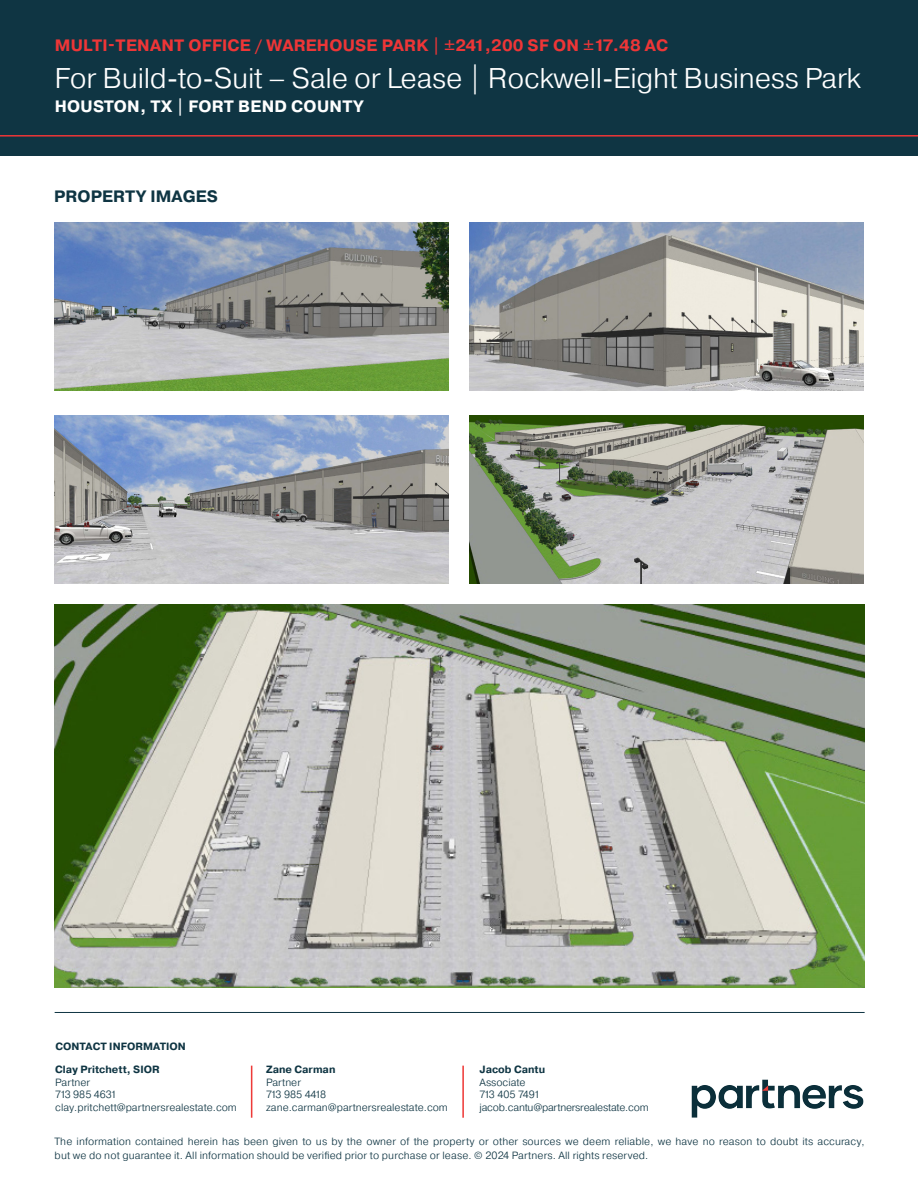
<style>
.page{position:relative;width:918px;height:1188px;background:#fff}
.page>*{position:absolute;margin:0;border:0;box-sizing:border-box;transform-origin:0 0}
.t1{font:300 28.5px "Pragmatica";letter-spacing:-.01em;color:#fff}
.t2{font:700 16.5px "Pragmatica";letter-spacing:.015em;color:#ee3637}
.t3{font:700 16.5px "Pragmatica";letter-spacing:.015em;color:#fff}
.t4{font:700 16.5px "Pragmatica";letter-spacing:.005em;color:#0f3543}
.t5{font:300 10.5px/13.5px "Pragmatica";letter-spacing:.01em;color:#0f3543}
.t6{font:700 10.5px "Pragmatica";color:#0f3543}
.t7{font:300 10.5px "Pragmatica";letter-spacing:-.02em;color:#0f3543}
.t8{font:300 10.5px "Pragmatica";letter-spacing:-.075em;color:#0f3543}
.t9{font:300 10.5px "Pragmatica";letter-spacing:-.095em;color:#0f3543}
</style>
<div class="page">
<img style="left:54px;top:222px;width:395px;height:168px">
<img style="left:469px;top:222px;width:395px;height:168px">
<img style="left:469px;top:416px;width:395px;height:168px">
<img style="left:54px;top:416px;width:395px;height:168px">
<img style="left:55px;top:605px;width:810px;height:382px">
<div style="left:0;top:0;width:918px;height:156px;background:#0f3543"></div>
<hr style="left:0;top:135px;width:918px;height:2px;background:#ee3637">
<hr style="left:55px;top:1012px;width:810px;height:1px;background:#0f3543">
<hr style="left:251px;top:1066px;width:1px;height:52px;background:#ee3b39">
<hr style="left:462px;top:1066px;width:2px;height:52px;background:#ee3b39">
<img style="left:691px;top:1079px;width:173px;height:39px">
<p class="t2" style="left:55px;top:34px;width:615px">MULTI-TENANT OFFICE / WAREHOUSE PARK | ±241,200 SF ON ±17.48 AC</p>
<p class="t1" style="left:55px;top:60px;width:808px">For Build-to-Suit – Sale or Lease | Rockwell-Eight Business Park</p>
<p class="t3" style="left:55px;top:96px;width:311px">HOUSTON, TX | FORT BEND COUNTY</p>
<p class="t4" style="left:54px;top:186px;width:165px">PROPERTY IMAGES</p>
<p class="t6" style="left:55px;top:1039px;width:132px">CONTACT INFORMATION</p>
<p class="t6" style="left:55px;top:1063px;width:106px">Clay Pritchett, SIOR</p>
<p class="t5" style="left:55px;top:1075px;width:36px">Partner</p>
<p class="t5" style="left:55px;top:1088px;width:63px">713 985 4631</p>
<p class="t5" style="left:55px;top:1100px;width:183px">clay.pritchett@partnersrealestate.com</p>
<p class="t6" style="left:266px;top:1063px;width:71px">Zane Carman</p>
<p class="t5" style="left:266px;top:1075px;width:36px">Partner</p>
<p class="t8" style="left:266px;top:1088px;width:61px">713 985 4418</p>
<p class="t5" style="left:266px;top:1100px;width:183px">zane.carman@partnersrealestate.com</p>
<p class="t6" style="left:480px;top:1063px;width:67px">Jacob Cantu</p>
<p class="t5" style="left:480px;top:1075px;width:48px">Associate</p>
<p class="t9" style="left:480px;top:1088px;width:62px">713 405 7491</p>
<p class="t7" style="left:480px;top:1100px;width:171px">jacob.cantu@partnersrealestate.com</p>
<p class="t5" style="left:55px;top:1135px;width:812px">The information contained herein has been given to us by the owner of the property or other sources we deem reliable, we have no reason to doubt its accuracy, but we do not guarantee it. All information should be verified prior to purchase or lease. © 2024 Partners. All rights reserved.</p>
</div>
